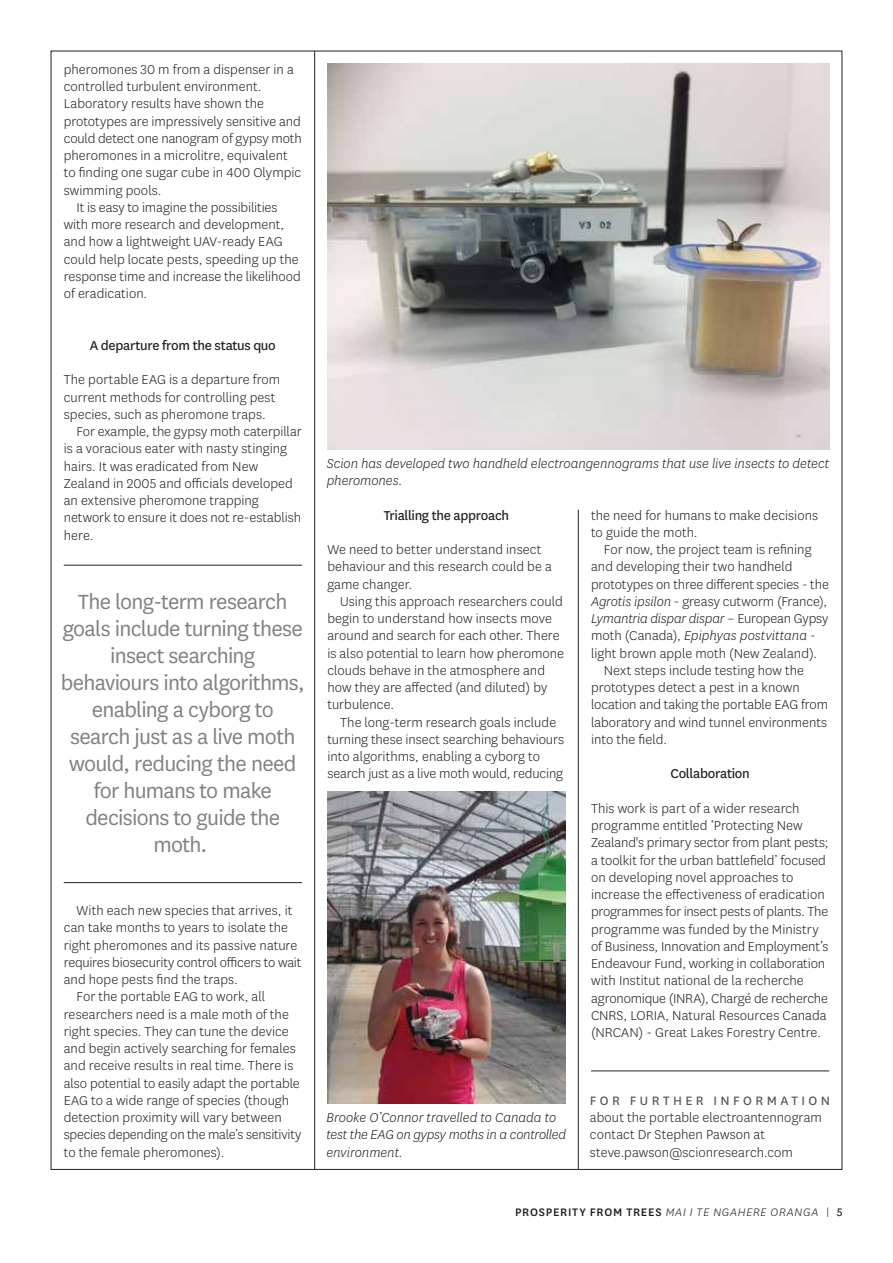
<style>
.page{position:relative;width:893px;height:1263px;background:#fff}
.page>*{position:absolute;margin:0;border:0;box-sizing:border-box;transform-origin:0 0}
.t1{font:24px/27px "National";letter-spacing:-.03em;color:#808285;text-align:center}
.t2{font:300 15px/17.2px "National";letter-spacing:.005em;color:#231f20}
.t3{font:italic 300 15px/17.2px "National";color:#231f20}
.t4{font:300 15px "National";letter-spacing:-.015em;color:#231f20}
.t5{font:15px "National";letter-spacing:-.02em;color:#231f20}
.t6{font:italic 300 15px "National";letter-spacing:-.02em;color:#231f20}
.t7{font:14.25px "National";letter-spacing:.24em;color:#58595b}
.t8{font:500 12.75px "National";letter-spacing:.055em;color:#231f20}
.s1{font-style:italic}
.s2{font-style:normal}
.s3{font-weight:300;font-style:italic}
.s4{font-weight:300}
.s5{font-weight:400}
</style>
<div class="page">
<hr style="left:591px;top:1071px;width:238px;height:1px;background:#231f20">
<hr style="left:314px;top:51px;width:1px;height:1118px;background:#231f20">
<hr style="left:578px;top:510px;width:1px;height:659px;background:#231f20">
<hr style="left:64px;top:565px;width:238px;height:1px;background:#231f20">
<hr style="left:64px;top:882px;width:238px;height:1px;background:#231f20">
<img style="left:327px;top:64px;width:502px;height:385px">
<img style="left:327px;top:791px;width:239px;height:312px">
<p class="t2" style="left:64px;top:60px;width:232px">pheromones 30 m from a dispenser in a</p>
<p class="t2" style="left:64px;top:77px;width:199px">controlled turbulent environment.</p>
<p class="t2" style="left:64px;top:95px;width:202px">Laboratory results have shown the</p>
<p class="t2" style="left:64px;top:112px;width:239px">prototypes are impressively sensitive and</p>
<p class="t2" style="left:64px;top:129px;width:239px">could detect one nanogram of gypsy moth</p>
<p class="t2" style="left:64px;top:146px;width:225px">pheromones in a microlitre, equivalent</p>
<p class="t2" style="left:64px;top:164px;width:239px">to finding one sugar cube in 400 Olympic</p>
<p class="t2" style="left:64px;top:181px;width:99px">swimming pools.</p>
<p class="t2" style="left:77px;top:198px;width:202px">It is easy to imagine the possibilities</p>
<p class="t2" style="left:64px;top:215px;width:222px">with more research and development,</p>
<p class="t2" style="left:64px;top:233px;width:220px">and how a lightweight UAV-ready EAG</p>
<p class="t2" style="left:64px;top:250px;width:236px">could help locate pests, speeding up the</p>
<p class="t2" style="left:64px;top:267px;width:239px">response time and increase the likelihood</p>
<p class="t2" style="left:64px;top:284px;width:85px">of eradication.</p>
<p class="t5" style="left:90px;top:335px;width:187px">A departure from the status quo</p>
<p class="t2" style="left:64px;top:371px;width:218px">The portable EAG is a departure from</p>
<p class="t2" style="left:64px;top:388px;width:213px">current methods for controlling pest</p>
<p class="t2" style="left:64px;top:405px;width:203px">species, such as pheromone traps.</p>
<p class="t2" style="left:77px;top:422px;width:227px">For example, the gypsy moth caterpillar</p>
<p class="t2" style="left:64px;top:440px;width:225px">is a voracious eater with nasty stinging</p>
<p class="t2" style="left:64px;top:457px;width:196px">hairs. It was eradicated from New</p>
<p class="t2" style="left:64px;top:474px;width:231px">Zealand in 2005 and officials developed</p>
<p class="t2" style="left:64px;top:491px;width:197px">an extensive pheromone trapping</p>
<p class="t2" style="left:64px;top:509px;width:239px">network to ensure it does not re-establish</p>
<p class="t2" style="left:64px;top:526px;width:31px">here.</p>
<h1 class="t1" style="left:61px;top:587px;width:246px">The long-term research goals include turning these insect searching behaviours into algorithms, enabling a cyborg to search just as a live moth would, reducing the need for humans to make decisions to guide the moth.</h1>
<p class="t2" style="left:77px;top:901px;width:217px">With each new species that arrives, it</p>
<p class="t2" style="left:64px;top:919px;width:226px">can take months to years to isolate the</p>
<p class="t2" style="left:64px;top:936px;width:235px">right pheromones and its passive nature</p>
<p class="t4" style="left:64px;top:953px;width:239px">requires biosecurity control officers to wait</p>
<p class="t2" style="left:64px;top:970px;width:176px">and hope pests find the traps.</p>
<p class="t2" style="left:77px;top:988px;width:190px">For the portable EAG to work, all</p>
<p class="t2" style="left:64px;top:1005px;width:227px">researchers need is a male moth of the</p>
<p class="t2" style="left:64px;top:1022px;width:227px">right species. They can tune the device</p>
<p class="t2" style="left:64px;top:1039px;width:233px">and begin actively searching for females</p>
<p class="t2" style="left:64px;top:1057px;width:231px">and receive results in real time. There is</p>
<p class="t2" style="left:64px;top:1074px;width:237px">also potential to easily adapt the portable</p>
<p class="t2" style="left:64px;top:1091px;width:227px">EAG to a wide range of species (though</p>
<p class="t2" style="left:64px;top:1108px;width:219px">detection proximity will vary between</p>
<p class="t4" style="left:64px;top:1125px;width:239px">species depending on the male’s sensitivity</p>
<p class="t2" style="left:64px;top:1143px;width:162px">to the female pheromones).</p>
<p class="t3" style="left:327px;top:454px;width:504px">Scion has developed two handheld electroangennograms that use live insects to detect pheromones.</p>
<p class="t5" style="left:384px;top:505px;width:127px">Trialling the approach</p>
<p class="t2" style="left:327px;top:540px;width:226px">We need to better understand insect behaviour and this research could be a game changer.</p>
<p class="t2" style="left:327px;top:592px;width:238px;text-indent:13px">Using this approach researchers could begin to understand how insects move around and search for each other. There is also potential to learn how pheromone clouds behave in the atmosphere and how they are affected (and diluted) by turbulence.</p>
<p class="t2" style="left:327px;top:713px;width:238px;text-indent:13px">The long-term research goals include turning these insect searching behaviours into algorithms, enabling a cyborg to search just as a live moth would, reducing</p>
<p class="t3" style="left:326px;top:1108px;width:241px">Brooke O’Connor travelled to Canada to test the EAG on gypsy moths in a controlled environment.</p>
<p class="t2" style="left:591px;top:506px;width:229px">the need for humans to make decisions to guide the moth.</p>
<p class="t2" style="left:604px;top:540px;width:209px">For now, the project team is refining</p>
<p class="t2" style="left:591px;top:558px;width:203px">and developing their two handheld</p>
<p class="t2" style="left:591px;top:575px;width:239px">prototypes on three different species - the</p>
<p class="t2" style="left:591px;top:592px;width:238px"><span class="s1">Agrotis ipsilon</span> - greasy cutworm (France),</p>
<p class="t6" style="left:591px;top:609px;width:239px">Lymantria dispar dispar <span class="s2">– European Gypsy</span></p>
<p class="t3" style="left:591px;top:627px;width:226px"><span class="s2">moth (Canada),</span> Epiphyas postvittana <span class="s2">-</span></p>
<p class="t2" style="left:591px;top:644px;width:228px">light brown apple moth (New Zealand).</p>
<p class="t2" style="left:604px;top:661px;width:202px">Next steps include testing how the</p>
<p class="t2" style="left:591px;top:678px;width:210px">prototypes detect a pest in a known</p>
<p class="t2" style="left:591px;top:696px;width:239px">location and taking the portable EAG from</p>
<p class="t2" style="left:591px;top:713px;width:238px">laboratory and wind tunnel environments</p>
<p class="t2" style="left:591px;top:730px;width:77px">into the field.</p>
<p class="t5" style="left:670px;top:764px;width:81px">Collaboration</p>
<p class="t2" style="left:591px;top:799px;width:239px">This work is part of a wider research programme entitled ‘Protecting New Zealand's primary sector from plant pests; a toolkit for the urban battlefield’ focused on developing novel approaches to increase the effectiveness of eradication programmes for insect pests of plants. The programme was funded by the Ministry of Business, Innovation and Employment’s Endeavour Fund, working in collaboration with Institut national de la recherche agronomique (INRA), Chargé de recherche CNRS, LORIA, Natural Resources Canada (NRCAN) - Great Lakes Forestry Centre.</p>
<p class="t7" style="left:590px;top:1091px;width:242px">FOR FURTHER INFORMATION</p>
<p class="t2" style="left:590px;top:1108px;width:233px">about the portable electroantennogram contact Dr Stephen Pawson at steve.pawson@scionresearch.com</p>
<p class="t8" style="left:515px;top:1203px;width:329px">PROSPERITY FROM TREES <span class="s3">MAI I TE NGAHERE ORANGA</span> <span class="s4">|</span> <span class="s5">5</span></p>
</div>
